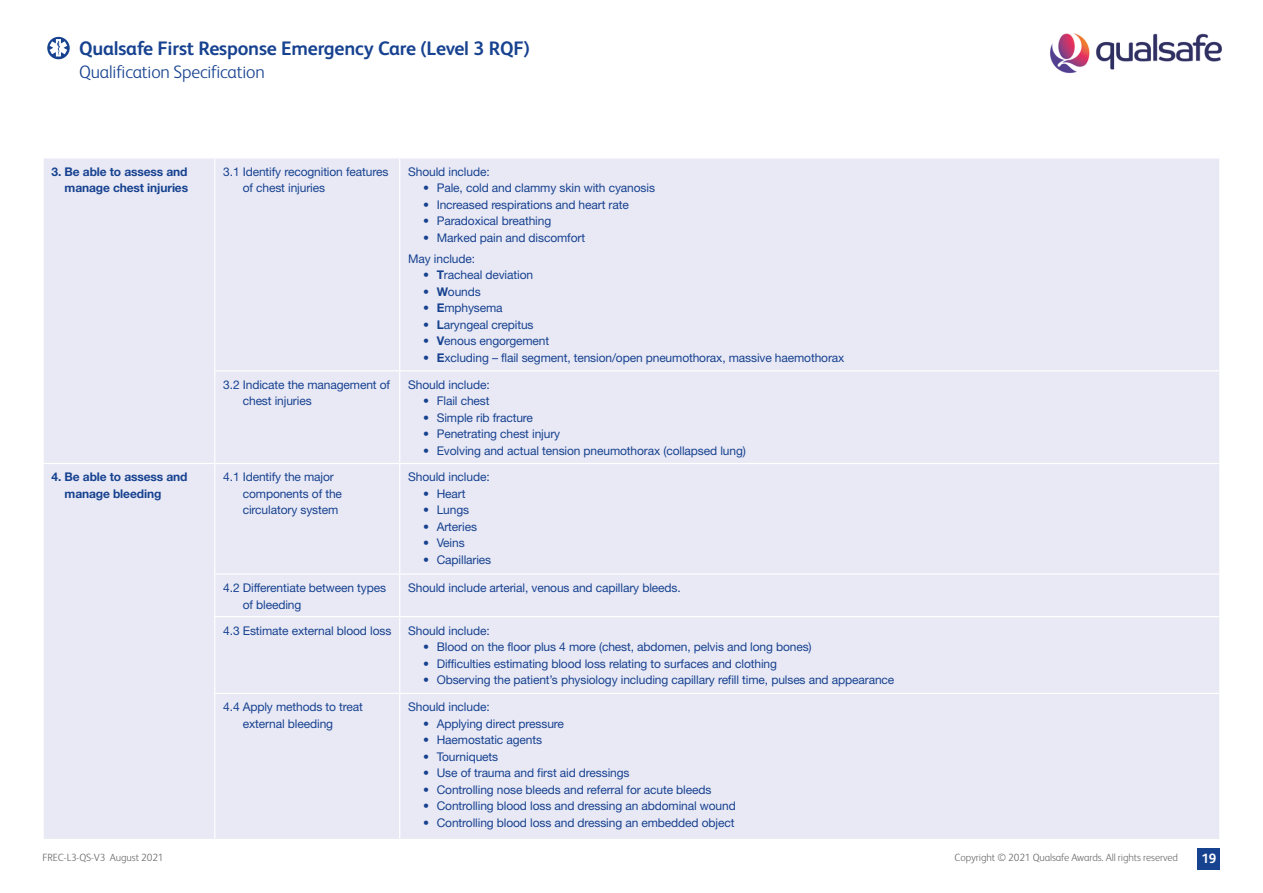
<style>
.page{position:relative;width:1263px;height:893px;background:#fff}
.page>*{position:absolute;margin:0;border:0;box-sizing:border-box;transform-origin:0 0}
.t1{font:700 19.5px "FS Albert";letter-spacing:-.01em;color:#174290}
.t2{font:300 18px "FS Albert";letter-spacing:-.01em;color:#174290}
.t3{font:700 13.5px "FS Albert";color:#fff}
.Table_Text_Blue{font:12px/16.5px "Helvetica Neue LT";letter-spacing:-.01em;color:#174290}
.appendix_table{font:700 12px/16.5px "Helvetica Neue LT";letter-spacing:-.01em;color:#174290;text-align:right}
.t4{font:300 10.5px "FS Albert";letter-spacing:-.01em;color:#706f6f}
.s1{font-weight:700}
</style>
<div class="page">
<div style="left:1197px;top:848px;width:23px;height:22px;background:#174290"></div>
<img style="left:1050px;top:33px;width:172px;height:41px">
<svg style="left:46px;top:36px;width:25px;height:24px"></svg>
<div style="left:45px;top:35px;width:26px;height:26px;border:2px solid #fff;border-radius:50%"></div>
<svg style="left:50px;top:39px;width:17px;height:18px"></svg>
<div style="left:44px;top:159px;width:1175px;height:680px;background:#e9e9f5"></div>
<hr style="left:214px;top:159px;width:1px;height:211px;background:#fff">
<hr style="left:399px;top:159px;width:1px;height:211px;background:#fff">
<hr style="left:214px;top:370px;width:186px;height:1px;background:#fff">
<hr style="left:214px;top:371px;width:1px;height:92px;background:#fff">
<hr style="left:400px;top:370px;width:820px;height:1px;background:#fff">
<hr style="left:399px;top:371px;width:1px;height:92px;background:#fff">
<hr style="left:43px;top:463px;width:172px;height:1px;background:#fff">
<hr style="left:215px;top:463px;width:185px;height:1px;background:#fff">
<hr style="left:214px;top:464px;width:1px;height:109px;background:#fff">
<hr style="left:400px;top:463px;width:820px;height:1px;background:#fff">
<hr style="left:399px;top:464px;width:1px;height:109px;background:#fff">
<hr style="left:214px;top:573px;width:186px;height:2px;background:#fff">
<hr style="left:214px;top:575px;width:1px;height:41px;background:#fff">
<hr style="left:400px;top:573px;width:820px;height:2px;background:#fff">
<hr style="left:399px;top:575px;width:1px;height:41px;background:#fff">
<hr style="left:214px;top:616px;width:186px;height:1px;background:#fff">
<hr style="left:214px;top:617px;width:1px;height:76px;background:#fff">
<hr style="left:400px;top:616px;width:820px;height:1px;background:#fff">
<hr style="left:399px;top:617px;width:1px;height:76px;background:#fff">
<hr style="left:214px;top:693px;width:186px;height:1px;background:#fff">
<hr style="left:214px;top:694px;width:1px;height:145px;background:#fff">
<hr style="left:400px;top:693px;width:820px;height:1px;background:#fff">
<hr style="left:399px;top:694px;width:1px;height:145px;background:#fff">
<h1 class="t1" style="left:79px;top:38px;width:452px">Qualsafe First Response Emergency Care (Level 3 RQF)</h1>
<h2 class="t2" style="left:79px;top:61px;width:187px">Qualification Specification</h2>
<p class="appendix_table" style="left:52px;top:163px;width:138px">3. Be able to assess and manage chest injuries</p>
<p class="Table_Text_Blue" style="left:243px;top:163px;width:147px;text-indent:-20px">3.1 Identify recognition features of chest injuries</p>
<p class="Table_Text_Blue" style="left:408px;top:163px;width:83px">Should include:</p>
<p class="Table_Text_Blue" style="left:423px;top:180px;width:233px">• Pale, cold and clammy skin with cyanosis</p>
<p class="Table_Text_Blue" style="left:423px;top:196px;width:207px">• Increased respirations and heart rate</p>
<p class="Table_Text_Blue" style="left:423px;top:213px;width:129px">• Paradoxical breathing</p>
<p class="Table_Text_Blue" style="left:423px;top:229px;width:163px">• Marked pain and discomfort</p>
<p class="Table_Text_Blue" style="left:408px;top:250px;width:68px">May include:</p>
<p class="Table_Text_Blue" style="left:423px;top:266px;width:111px">• <span class="s1">T</span>racheal deviation</p>
<p class="Table_Text_Blue" style="left:423px;top:283px;width:59px">• <span class="s1">W</span>ounds</p>
<p class="Table_Text_Blue" style="left:423px;top:299px;width:81px">• <span class="s1">E</span>mphysema</p>
<p class="Table_Text_Blue" style="left:423px;top:316px;width:112px">• <span class="s1">L</span>aryngeal crepitus</p>
<p class="Table_Text_Blue" style="left:423px;top:332px;width:128px">• <span class="s1">V</span>enous engorgement</p>
<p class="Table_Text_Blue" style="left:423px;top:349px;width:423px">• <span class="s1">E</span>xcluding – flail segment, tension/open pneumothorax, massive haemothorax</p>
<p class="Table_Text_Blue" style="left:243px;top:376px;width:149px;text-indent:-20px">3.2 Indicate the management of chest injuries</p>
<p class="Table_Text_Blue" style="left:408px;top:376px;width:83px">Should include:</p>
<p class="Table_Text_Blue" style="left:423px;top:393px;width:68px">• Flail chest</p>
<p class="Table_Text_Blue" style="left:423px;top:409px;width:111px">• Simple rib fracture</p>
<p class="Table_Text_Blue" style="left:423px;top:426px;width:138px">• Penetrating chest injury</p>
<p class="Table_Text_Blue" style="left:423px;top:442px;width:324px">• Evolving and actual tension pneumothorax (collapsed lung)</p>
<p class="appendix_table" style="left:65px;top:469px;width:124px;text-align:left;text-indent:-13px">4. Be able to assess and manage bleeding</p>
<p class="Table_Text_Blue" style="left:243px;top:469px;width:101px;text-indent:-20px">4.1 Identify the major components of the circulatory system</p>
<p class="Table_Text_Blue" style="left:408px;top:469px;width:83px">Should include:</p>
<p class="Table_Text_Blue" style="left:423px;top:485px;width:44px">• Heart</p>
<p class="Table_Text_Blue" style="left:423px;top:502px;width:47px">• Lungs</p>
<p class="Table_Text_Blue" style="left:423px;top:518px;width:55px">• Arteries</p>
<p class="Table_Text_Blue" style="left:423px;top:535px;width:43px">• Veins</p>
<p class="Table_Text_Blue" style="left:423px;top:551px;width:70px">• Capillaries</p>
<p class="Table_Text_Blue" style="left:243px;top:579px;width:145px;text-indent:-20px">4.2 Differentiate between types of bleeding</p>
<p class="Table_Text_Blue" style="left:408px;top:579px;width:274px">Should include arterial, venous and capillary bleeds.</p>
<p class="Table_Text_Blue" style="left:223px;top:622px;width:170px">4.3 Estimate external blood loss</p>
<p class="Table_Text_Blue" style="left:408px;top:622px;width:83px">Should include:</p>
<p class="Table_Text_Blue" style="left:423px;top:638px;width:390px">• Blood on the floor plus 4 more (chest, abdomen, pelvis and long bones)</p>
<p class="Table_Text_Blue" style="left:423px;top:655px;width:355px">• Difficulties estimating blood loss relating to surfaces and clothing</p>
<p class="Table_Text_Blue" style="left:423px;top:671px;width:473px">• Observing the patient’s physiology including capillary refill time, pulses and appearance</p>
<p class="Table_Text_Blue" style="left:243px;top:699px;width:122px;text-indent:-20px">4.4 Apply methods to treat external bleeding</p>
<p class="Table_Text_Blue" style="left:408px;top:699px;width:83px">Should include:</p>
<p class="Table_Text_Blue" style="left:423px;top:715px;width:142px">• Applying direct pressure</p>
<p class="Table_Text_Blue" style="left:423px;top:732px;width:120px">• Haemostatic agents</p>
<p class="Table_Text_Blue" style="left:423px;top:748px;width:76px">• Tourniquets</p>
<p class="Table_Text_Blue" style="left:423px;top:765px;width:208px">• Use of trauma and first aid dressings</p>
<p class="Table_Text_Blue" style="left:423px;top:781px;width:290px">• Controlling nose bleeds and referral for acute bleeds</p>
<p class="Table_Text_Blue" style="left:423px;top:798px;width:314px">• Controlling blood loss and dressing an abdominal wound</p>
<p class="Table_Text_Blue" style="left:423px;top:814px;width:313px">• Controlling blood loss and dressing an embedded object</p>
<p class="t4" style="left:43px;top:851px;width:123px">FREC-L3-QS-V3 August 2021</p>
<p class="t4" style="left:955px;top:851px;width:225px">Copyright © 2021 Qualsafe Awards. All rights reserved</p>
<p class="t3" style="left:1201px;top:851px;width:17px">19</p>
</div>
